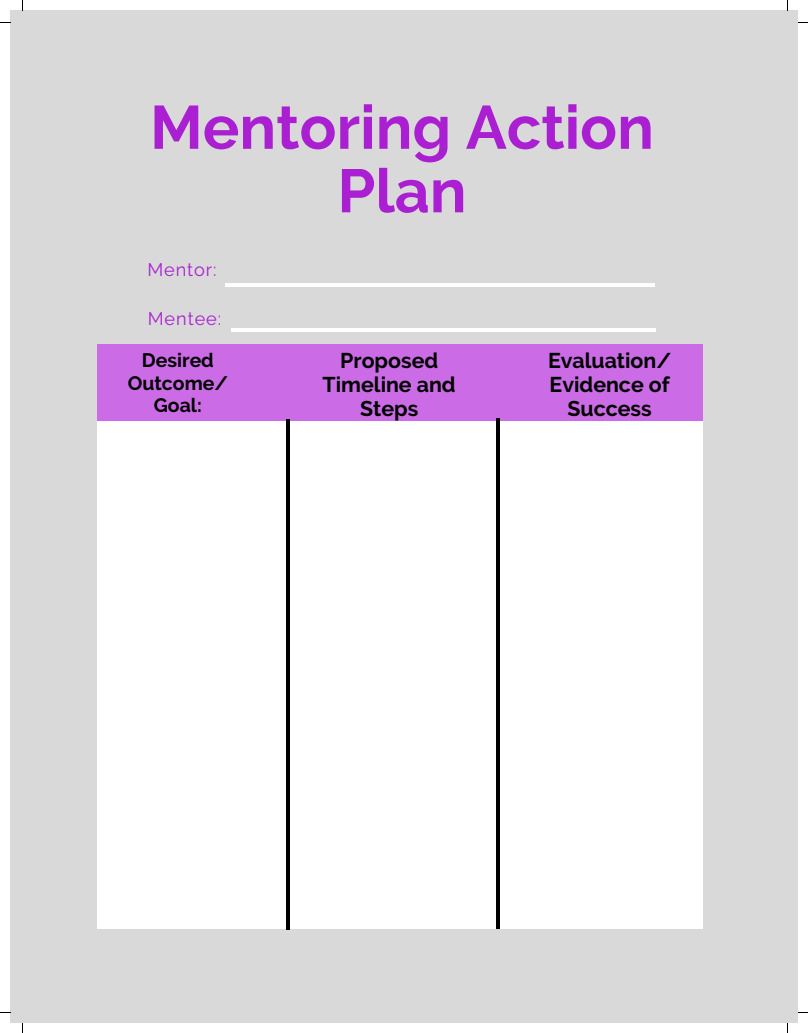
<style>
.page{position:relative;width:808px;height:1033px;background:#fff}
.page>*{position:absolute;margin:0;border:0;box-sizing:border-box;transform-origin:0 0}
.t1{font:700 61px/63.5px "Raleway";color:#aa1fd1;text-align:center}
.t2{font:700 21.38px/24.1px "Raleway";color:#000;text-align:center}
.t3{font:700 19.5px/22px "Raleway";color:#000;text-align:center}
.t4{font:18.12px "Raleway";letter-spacing:.05em;color:#aa1fd1}
</style>
<div class="page">
<div style="left:10px;top:10px;width:788px;height:1013px;background:#d9d9d9"></div>
<hr style="left:225px;top:283px;width:430px;height:3px;background:#fff">
<hr style="left:231px;top:328px;width:424px;height:3px;background:#fff">
<div style="left:97px;top:419px;width:605px;height:509px;background:#fff"></div>
<div style="left:97px;top:344px;width:605px;height:76px;background:#cb6ce6"></div>
<hr style="left:286px;top:419px;width:3px;height:510px;background:#000">
<hr style="left:496px;top:418px;width:3px;height:510px;background:#000">
<h1 class="t1" style="left:150px;top:95px;width:505px">Mentoring Action<br>Plan</h1>
<p class="t4" style="left:147px;top:259px;width:71px">Mentor:</p>
<p class="t4" style="left:148px;top:308px;width:75px">Mentee:</p>
<p class="t3" style="left:128px;top:349px;width:102px">Desired<br>Outcome/<br>Goal:</p>
<p class="t2" style="left:322px;top:348px;width:135px">Proposed<br>Timeline and<br>Steps</p>
<p class="t2" style="left:548px;top:348px;width:125px">Evaluation/<br>Evidence of<br>Success</p>
</div>
